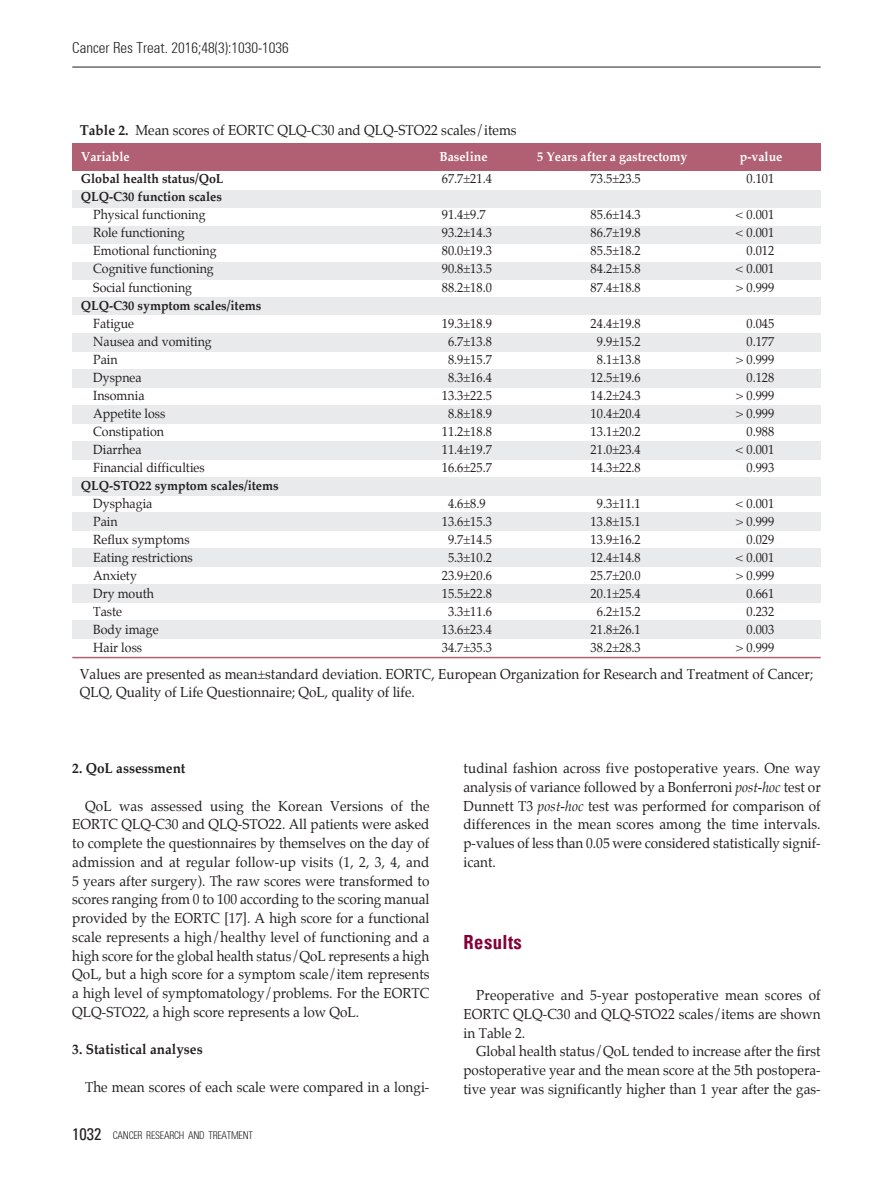
<style>
.page{position:relative;width:893px;height:1191px;background:#fff}
.page>*{position:absolute;margin:0;border:0;box-sizing:border-box;transform-origin:0 0}
.t1{font:700 condensed 19.5px "Univers";letter-spacing:.025em;color:#840037;scale:.95 1}
.t2{font:300 condensed 15px "Univers";color:#231f20}
.t3{font:14.25px/18.8px "Palatino";color:#231f20;text-align:justify;scale:.95 1}
.t4{font:700 14.25px "Palatino";color:#231f20;scale:.95 1}
.t5{font:13.05px "Palatino";color:#231f20;scale:.95 1}
.t6{font:700 13.05px "Palatino";color:#231f20;scale:.95 1}
.t7{font:700 13.05px "Palatino";color:#fff;scale:.95 1}
.t8{font:300 condensed 10.5px "Univers";letter-spacing:-.025em;color:#231f20;scale:.95 1}
.s1{font-weight:700}
.s2{font-weight:400;font-size:16.5px}
.s3{font-style:italic}
</style>
<div class="page">
<div style="left:72px;top:144px;width:749px;height:27px;background:#b06072"></div>
<div style="left:72px;top:190px;width:749px;height:17px;background:#e9eaeb"></div>
<div style="left:72px;top:226px;width:749px;height:17px;background:#e9eaeb"></div>
<div style="left:72px;top:262px;width:749px;height:17px;background:#e9eaeb"></div>
<div style="left:72px;top:298px;width:749px;height:17px;background:#e9eaeb"></div>
<div style="left:72px;top:333px;width:749px;height:18px;background:#e9eaeb"></div>
<div style="left:72px;top:369px;width:749px;height:18px;background:#e9eaeb"></div>
<div style="left:72px;top:405px;width:749px;height:18px;background:#e9eaeb"></div>
<div style="left:72px;top:441px;width:749px;height:18px;background:#e9eaeb"></div>
<div style="left:72px;top:477px;width:749px;height:18px;background:#e9eaeb"></div>
<div style="left:72px;top:513px;width:749px;height:18px;background:#e9eaeb"></div>
<div style="left:72px;top:549px;width:749px;height:18px;background:#e9eaeb"></div>
<div style="left:72px;top:584px;width:749px;height:19px;background:#e9eaeb"></div>
<div style="left:72px;top:620px;width:749px;height:19px;background:#e9eaeb"></div>
<hr style="left:72px;top:657px;width:749px;height:1px;background:#b06072">
<hr style="left:72px;top:67px;width:749px;height:1px;background:#231f20">
<p class="t2" style="left:72px;top:39px;width:218px">Cancer Res Treat. 2016;48(3):1030-1036</p>
<p class="t3" style="left:80px;top:122px;width:461px"><span class="s1">Table 2.</span> Mean scores of EORTC QLQ-C30 and QLQ-STO22 scales/items</p>
<p class="t7" style="left:81px;top:150px;width:53px">Variable</p>
<p class="t7" style="left:439px;top:150px;width:52px">Baseline</p>
<p class="t7" style="left:537px;top:150px;width:160px">5 Years after a gastrectomy</p>
<p class="t7" style="left:740px;top:150px;width:46px">p-value</p>
<p class="t6" style="left:81px;top:173px;width:152px">Global health status/QoL</p>
<p class="t5" style="left:442px;top:173px;width:54px">67.7±21.4</p>
<p class="t5" style="left:591px;top:173px;width:54px">73.5±23.5</p>
<p class="t5" style="left:746px;top:173px;width:31px">0.101</p>
<p class="t6" style="left:81px;top:191px;width:150px">QLQ-C30 function scales</p>
<p class="t5" style="left:93px;top:209px;width:120px">Physical functioning</p>
<p class="t5" style="left:442px;top:209px;width:48px">91.4±9.7</p>
<p class="t5" style="left:591px;top:209px;width:54px">85.6±14.3</p>
<p class="t5" style="left:736px;top:209px;width:42px">&lt; 0.001</p>
<p class="t5" style="left:93px;top:227px;width:98px">Role functioning</p>
<p class="t5" style="left:442px;top:227px;width:54px">93.2±14.3</p>
<p class="t5" style="left:591px;top:227px;width:54px">86.7±19.8</p>
<p class="t5" style="left:736px;top:227px;width:42px">&lt; 0.001</p>
<p class="t5" style="left:93px;top:245px;width:132px">Emotional functioning</p>
<p class="t5" style="left:442px;top:245px;width:54px">80.0±19.3</p>
<p class="t5" style="left:591px;top:245px;width:54px">85.5±18.2</p>
<p class="t5" style="left:746px;top:245px;width:31px">0.012</p>
<p class="t5" style="left:93px;top:263px;width:128px">Cognitive functioning</p>
<p class="t5" style="left:442px;top:263px;width:54px">90.8±13.5</p>
<p class="t5" style="left:591px;top:263px;width:54px">84.2±15.8</p>
<p class="t5" style="left:736px;top:263px;width:42px">&lt; 0.001</p>
<p class="t5" style="left:93px;top:281px;width:106px">Social functioning</p>
<p class="t5" style="left:442px;top:281px;width:54px">88.2±18.0</p>
<p class="t5" style="left:591px;top:281px;width:54px">87.4±18.8</p>
<p class="t5" style="left:736px;top:281px;width:42px">&gt; 0.999</p>
<p class="t6" style="left:81px;top:299px;width:192px">QLQ-C30 symptom scales/items</p>
<p class="t5" style="left:93px;top:317px;width:45px">Fatigue</p>
<p class="t5" style="left:442px;top:317px;width:54px">19.3±18.9</p>
<p class="t5" style="left:591px;top:317px;width:54px">24.4±19.8</p>
<p class="t5" style="left:746px;top:317px;width:31px">0.045</p>
<p class="t5" style="left:93px;top:335px;width:126px">Nausea and vomiting</p>
<p class="t5" style="left:448px;top:335px;width:48px">6.7±13.8</p>
<p class="t5" style="left:597px;top:335px;width:48px">9.9±15.2</p>
<p class="t5" style="left:746px;top:335px;width:31px">0.177</p>
<p class="t5" style="left:93px;top:353px;width:27px">Pain</p>
<p class="t5" style="left:448px;top:353px;width:48px">8.9±15.7</p>
<p class="t5" style="left:597px;top:353px;width:48px">8.1±13.8</p>
<p class="t5" style="left:736px;top:353px;width:42px">&gt; 0.999</p>
<p class="t5" style="left:93px;top:371px;width:53px">Dyspnea</p>
<p class="t5" style="left:448px;top:371px;width:48px">8.3±16.4</p>
<p class="t5" style="left:591px;top:371px;width:54px">12.5±19.6</p>
<p class="t5" style="left:746px;top:371px;width:31px">0.128</p>
<p class="t5" style="left:93px;top:389px;width:56px">Insomnia</p>
<p class="t5" style="left:442px;top:389px;width:54px">13.3±22.5</p>
<p class="t5" style="left:591px;top:389px;width:54px">14.2±24.3</p>
<p class="t5" style="left:736px;top:389px;width:42px">&gt; 0.999</p>
<p class="t5" style="left:93px;top:407px;width:77px">Appetite loss</p>
<p class="t5" style="left:448px;top:407px;width:48px">8.8±18.9</p>
<p class="t5" style="left:591px;top:407px;width:54px">10.4±20.4</p>
<p class="t5" style="left:736px;top:407px;width:42px">&gt; 0.999</p>
<p class="t5" style="left:93px;top:425px;width:76px">Constipation</p>
<p class="t5" style="left:442px;top:425px;width:54px">11.2±18.8</p>
<p class="t5" style="left:591px;top:425px;width:54px">13.1±20.2</p>
<p class="t5" style="left:746px;top:425px;width:31px">0.988</p>
<p class="t5" style="left:93px;top:443px;width:53px">Diarrhea</p>
<p class="t5" style="left:442px;top:443px;width:54px">11.4±19.7</p>
<p class="t5" style="left:591px;top:443px;width:54px">21.0±23.4</p>
<p class="t5" style="left:736px;top:443px;width:42px">&lt; 0.001</p>
<p class="t5" style="left:93px;top:461px;width:119px">Financial difficulties</p>
<p class="t5" style="left:442px;top:461px;width:54px">16.6±25.7</p>
<p class="t5" style="left:591px;top:461px;width:54px">14.3±22.8</p>
<p class="t5" style="left:746px;top:461px;width:31px">0.993</p>
<p class="t6" style="left:81px;top:479px;width:210px">QLQ-STO22 symptom scales/items</p>
<p class="t5" style="left:93px;top:497px;width:64px">Dysphagia</p>
<p class="t5" style="left:448px;top:497px;width:41px">4.6±8.9</p>
<p class="t5" style="left:597px;top:497px;width:48px">9.3±11.1</p>
<p class="t5" style="left:736px;top:497px;width:42px">&lt; 0.001</p>
<p class="t5" style="left:93px;top:515px;width:27px">Pain</p>
<p class="t5" style="left:442px;top:515px;width:54px">13.6±15.3</p>
<p class="t5" style="left:591px;top:515px;width:54px">13.8±15.1</p>
<p class="t5" style="left:736px;top:515px;width:42px">&gt; 0.999</p>
<p class="t5" style="left:93px;top:533px;width:103px">Reflux symptoms</p>
<p class="t5" style="left:448px;top:533px;width:48px">9.7±14.5</p>
<p class="t5" style="left:591px;top:533px;width:54px">13.9±16.2</p>
<p class="t5" style="left:746px;top:533px;width:31px">0.029</p>
<p class="t5" style="left:93px;top:551px;width:106px">Eating restrictions</p>
<p class="t5" style="left:448px;top:551px;width:48px">5.3±10.2</p>
<p class="t5" style="left:591px;top:551px;width:54px">12.4±14.8</p>
<p class="t5" style="left:736px;top:551px;width:42px">&lt; 0.001</p>
<p class="t5" style="left:93px;top:569px;width:48px">Anxiety</p>
<p class="t5" style="left:442px;top:569px;width:54px">23.9±20.6</p>
<p class="t5" style="left:591px;top:569px;width:54px">25.7±20.0</p>
<p class="t5" style="left:736px;top:569px;width:42px">&gt; 0.999</p>
<p class="t5" style="left:93px;top:587px;width:66px">Dry mouth</p>
<p class="t5" style="left:442px;top:587px;width:54px">15.5±22.8</p>
<p class="t5" style="left:591px;top:587px;width:54px">20.1±25.4</p>
<p class="t5" style="left:746px;top:587px;width:31px">0.661</p>
<p class="t5" style="left:93px;top:605px;width:32px">Taste</p>
<p class="t5" style="left:448px;top:605px;width:48px">3.3±11.6</p>
<p class="t5" style="left:597px;top:605px;width:48px">6.2±15.2</p>
<p class="t5" style="left:746px;top:605px;width:31px">0.232</p>
<p class="t5" style="left:93px;top:623px;width:70px">Body image</p>
<p class="t5" style="left:442px;top:623px;width:54px">13.6±23.4</p>
<p class="t5" style="left:591px;top:623px;width:54px">21.8±26.1</p>
<p class="t5" style="left:746px;top:623px;width:31px">0.003</p>
<p class="t5" style="left:93px;top:641px;width:53px">Hair loss</p>
<p class="t5" style="left:442px;top:641px;width:54px">34.7±35.3</p>
<p class="t5" style="left:591px;top:641px;width:54px">38.2±28.3</p>
<p class="t5" style="left:736px;top:641px;width:42px">&gt; 0.999</p>
<p class="t3" style="left:80px;top:665px;width:773px">Values are presented as mean±standard deviation. EORTC, European Organization for Research and Treatment of Cancer;<br>QLQ, Quality of Life Questionnaire; QoL, quality of life.</p>
<p class="t4" style="left:72px;top:761px;width:121px">2. QoL assessment</p>
<p class="t3" style="left:72px;top:797px;width:377px;text-indent:13px">QoL was assessed using the Korean Versions of the EORTC QLQ-C30 and QLQ-STO22. All patients were asked to complete the questionnaires by themselves on the day of admission and at regular follow-up visits (1, 2, 3, 4, and 5 years after surgery). The raw scores were transformed to scores ranging from 0 to 100 according to the scoring manual provided by the EORTC [17]. A high score for a functional scale represents a high/healthy level of functioning and a high score for the global health status/QoL represents a high QoL, but a high score for a symptom scale/item represents a high level of symptomatology/problems. For the EORTC QLQ-STO22, a high score represents a low QoL.</p>
<p class="t4" style="left:72px;top:1042px;width:139px">3. Statistical analyses</p>
<p class="t3" style="left:85px;top:1078px;width:364px">The mean scores of each scale were compared in a longi-</p>
<p class="t8" style="left:72px;top:1129px;width:192px"><span class="s2">1032</span> CANCER RESEARCH AND TREATMENT</p>
<p class="t3" style="left:463px;top:760px;width:377px">tudinal fashion across five postoperative years. One way analysis of variance followed by a Bonferroni <span class="s3">post-hoc</span> test or Dunnett T3 <span class="s3">post-hoc</span> test was performed for comparison of differences in the mean scores among the time intervals. p-values of less than 0.05 were considered statistically signif&shy;icant.</p>
<h1 class="t1" style="left:463px;top:930px;width:63px">Results</h1>
<p class="t3" style="left:463px;top:986px;width:377px;text-indent:13px">Preoperative and 5-year postoperative mean scores of EORTC QLQ-C30 and QLQ-STO22 scales/items are shown in Table 2.</p>
<p class="t3" style="left:463px;top:1043px;width:377px;text-indent:13px">Global health status/QoL tended to increase after the first postoperative year and the mean score at the 5th postopera&shy;tive year was significantly higher than 1 year after the gas-</p>
</div>
